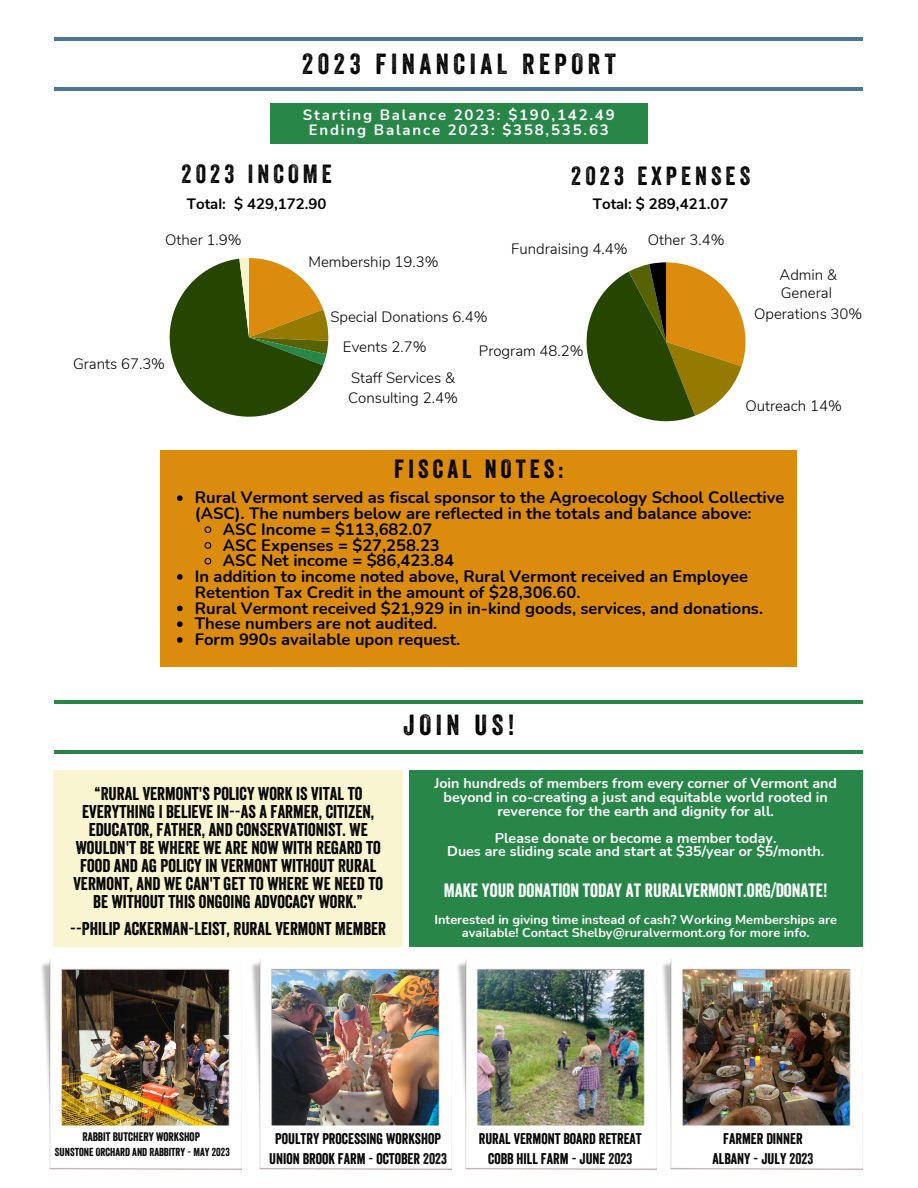
<style>
.page{position:relative;width:918px;height:1188px;background:#fff}
.page>*{position:absolute;margin:0;border:0;box-sizing:border-box;transform-origin:0 0}
.t1{font:28.2px "Veneer";letter-spacing:.16em;color:#000}
.t2{font:25.5px "Veneer";letter-spacing:.16em;color:#000}
.t3{font:18.75px "Veneer";color:#fff}
.t4{font:18px/18px "Veneer";color:#000;text-align:center}
.t5{font:700 16.5px "Nunito";color:#000}
.t6{font:300 15px/18px "Nunito";color:#000}
.t7{font:15px/20.2px "Veneer";color:#000;text-align:center}
.t8{font:700 15px/14.7px "Nunito";letter-spacing:.12em;color:#fff;text-align:center}
.t9{font:700 15px "Nunito";color:#000}
.t10{font:700 14.25px/13.8px "Nunito";color:#fff;text-align:center}
.t11{font:700 12.75px/12.8px "Nunito";color:#fff;text-align:center}
.t12{font:12px "Veneer";color:#000}
.t13{font:11.25px "Veneer";color:#000}
</style>
<div class="page">
<hr style="left:55px;top:87px;width:807px;height:4px;background:#4c7596">
<div style="left:270px;top:104px;width:378px;height:40px;background:#278648"></div>
<svg style="left:170px;top:258px;width:159px;height:159px"></svg>
<svg style="left:587px;top:262px;width:158px;height:159px"></svg>
<div style="left:160px;top:450px;width:637px;height:217px;background:#db8c0d"></div>
<div style="left:54px;top:770px;width:349px;height:177px;background:#faf5d1"></div>
<div style="left:409px;top:770px;width:453px;height:177px;background:#278648"></div>
<hr style="left:55px;top:37px;width:807px;height:4px;background:#4c7596">
<hr style="left:55px;top:750px;width:807px;height:4px;background:#278648">
<hr style="left:55px;top:700px;width:807px;height:4px;background:#278648">
<img style="left:251px;top:959px;width:200px;height:210px">
<svg style="left:177px;top:495px;width:6px;height:6px"></svg>
<svg style="left:204px;top:526px;width:8px;height:7px"></svg>
<svg style="left:204px;top:542px;width:8px;height:7px"></svg>
<svg style="left:204px;top:557px;width:8px;height:8px"></svg>
<svg style="left:177px;top:574px;width:6px;height:6px"></svg>
<svg style="left:177px;top:606px;width:6px;height:5px"></svg>
<svg style="left:177px;top:621px;width:6px;height:6px"></svg>
<svg style="left:177px;top:637px;width:6px;height:6px"></svg>
<img style="left:457px;top:959px;width:200px;height:210px">
<img style="left:41px;top:959px;width:201px;height:210px">
<img style="left:662px;top:959px;width:200px;height:210px">
<h1 class="t1" style="left:302px;top:53px;width:315px">2023 FINANCIAL REPORT</h1>
<p class="t8" style="left:303px;top:108px;width:313px">Starting Balance 2023: $190,142.49<br>Ending Balance 2023: $358,535.63</p>
<h2 class="t2" style="left:182px;top:164px;width:152px">2023 INCOME</h2>
<h2 class="t2" style="left:571px;top:166px;width:181px">2023 EXPENSES</h2>
<p class="t9" style="left:593px;top:194px;width:137px">Total: $ 289,421.07</p>
<p class="t9" style="left:187px;top:194px;width:141px">Total: $ 429,172.90</p>
<p class="t6" style="left:165px;top:231px;width:78px">Other 1.9%</p>
<p class="t6" style="left:73px;top:355px;width:94px">Grants 67.3%</p>
<p class="t6" style="left:308px;top:253px;width:132px">Membership 19.3%</p>
<p class="t6" style="left:330px;top:309px;width:159px">Special Donations 6.4%</p>
<p class="t6" style="left:511px;top:240px;width:118px">Fundraising 4.4%</p>
<p class="t6" style="left:343px;top:338px;width:85px">Events 2.7%</p>
<p class="t6" style="left:348px;top:368px;width:111px;line-height:20.2px">Staff Services &amp;<br>Consulting 2.4%</p>
<p class="t6" style="left:479px;top:342px;width:106px">Program 48.2%</p>
<h2 class="t2" style="left:394px;top:460px;width:170px">FISCAL NOTES:</h2>
<p class="t6" style="left:648px;top:231px;width:78px">Other 3.4%</p>
<p class="t6" style="left:780px;top:266px;width:59px">Admin &amp;<br>General</p>
<p class="t6" style="left:754px;top:305px;width:110px">Operations 30%</p>
<p class="t6" style="left:745px;top:397px;width:98px">Outreach 14%</p>
<p class="t5" style="left:195px;top:487px;width:591px">Rural Vermont served as fiscal sponsor to the Agroecology School Collective</p>
<p class="t5" style="left:195px;top:502px;width:558px">(ASC). The numbers below are reflected in the totals and balance above:</p>
<p class="t5" style="left:223px;top:518px;width:211px">ASC Income = $113,682.07</p>
<p class="t5" style="left:223px;top:534px;width:218px">ASC Expenses = $27,258.23</p>
<p class="t5" style="left:223px;top:550px;width:233px">ASC Net income = $86,423.84</p>
<p class="t5" style="left:195px;top:565px;width:555px">In addition to income noted above, Rural Vermont received an Employee</p>
<p class="t5" style="left:195px;top:581px;width:387px">Retention Tax Credit in the amount of $28,306.60.</p>
<p class="t5" style="left:195px;top:597px;width:570px">Rural Vermont received $21,929 in in-kind goods, services, and donations.</p>
<p class="t5" style="left:195px;top:613px;width:244px">These numbers are not audited.</p>
<p class="t5" style="left:195px;top:628px;width:267px">Form 990s available upon request.</p>
<p class="t4" style="left:73px;top:787px;width:311px">“RURAL VERMONT'S POLICY WORK IS VITAL TO EVERYTHING I BELIEVE IN--AS A FARMER, CITIZEN, EDUCATOR, FATHER, AND CONSERVATIONIST. WE WOULDN'T BE WHERE WE ARE NOW WITH REGARD TO FOOD AND AG POLICY IN VERMONT WITHOUT RURAL VERMONT, AND WE CAN'T GET TO WHERE WE NEED TO BE WITHOUT THIS ONGOING ADVOCACY WORK.”</p>
<p class="t4" style="left:70px;top:922px;width:317px">--PHILIP ACKERMAN-LEIST, RURAL VERMONT MEMBER</p>
<h1 class="t1" style="left:403px;top:715px;width:113px">JOIN US!</h1>
<p class="t10" style="left:434px;top:777px;width:404px">Join hundreds of members from every corner of Vermont and beyond in co-creating a just and equitable world rooted in reverence for the earth and dignity for all.</p>
<p class="t10" style="left:447px;top:831px;width:379px">Please donate or become a member today.<br>Dues are sliding scale and start at $35/year or $5/month.</p>
<p class="t3" style="left:444px;top:883px;width:385px">MAKE YOUR DONATION TODAY AT RURALVERMONT.ORG/DONATE!</p>
<p class="t11" style="left:434px;top:914px;width:404px">Interested in giving time instead of cash? Working Memberships are available! Contact Shelby@ruralvermont.org for more info.</p>
<p class="t12" style="left:83px;top:1132px;width:119px">RABBIT BUTCHERY WORKSHOP</p>
<p class="t13" style="left:55px;top:1148px;width:176px">SUNSTONE ORCHARD AND RABBITRY - MAY 2023</p>
<p class="t7" style="left:269px;top:1130px;width:179px">POULTRY PROCESSING WORKSHOP<br>UNION BROOK FARM - OCTOBER 2023</p>
<p class="t7" style="left:479px;top:1130px;width:165px">RURAL VERMONT BOARD RETREAT<br>COBB HILL FARM - JUNE 2023</p>
<p class="t7" style="left:713px;top:1130px;width:102px">FARMER DINNER<br>ALBANY - JULY 2023</p>
</div>
